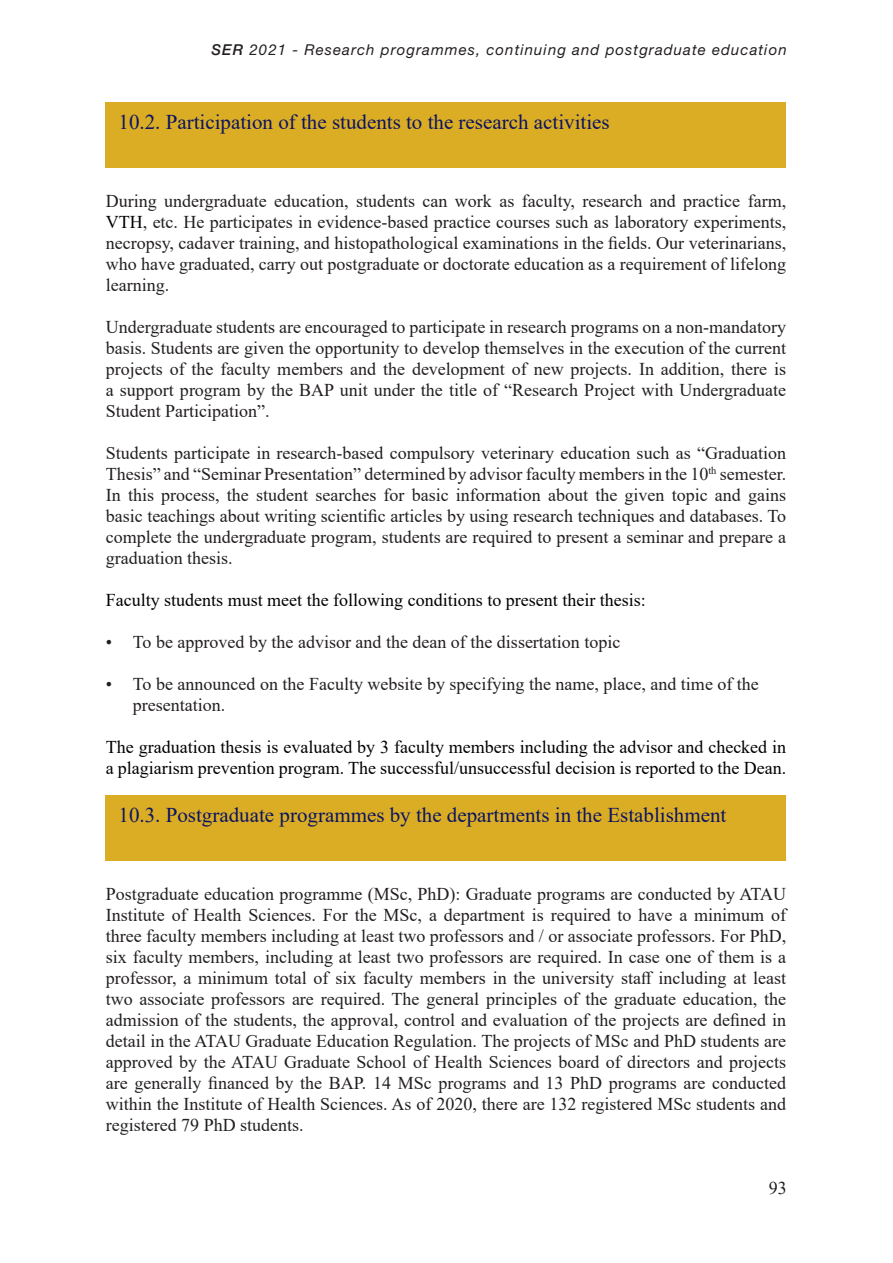
<style>
.page{position:relative;width:893px;height:1263px;background:#fff}
.page>*{position:absolute;margin:0;border:0;box-sizing:border-box;transform-origin:0 0}
.t1{font:21px "Times New Roman";color:#0d1461}
.t2{font:18px/21px "Times New Roman";color:#231f20;text-align:justify}
.t3{font:18px/21px "Times New Roman";color:#000}
.t4{font:italic 15px "Helvetica Neue LT Pro";letter-spacing:.07em;color:#231f20}
.s1{font-weight:500}
.s2{color:#000}
</style>
<div class="page">
<div style="left:106px;top:102px;width:680px;height:66px;background:#daad25"></div>
<div style="left:106px;top:795px;width:680px;height:66px;background:#daad25"></div>
<p class="t4" style="left:211px;top:40px;width:577px"><span class="s1">SER</span> 2021 - Research programmes, continuing and postgraduate education</p>
<p class="t1" style="left:119px;top:107px;width:493px">10.2. Participation of the students to the research activities</p>
<p class="t2" style="left:106px;top:190px;width:682px">During undergraduate education, students can work as faculty, research and practice farm, <span class="s2">VTH</span>, etc. He participates in evidence-based practice courses such as laboratory experiments, necropsy, cadaver training, and histopathological examinations in the fields. Our veterinarians, who have graduated, carry out postgraduate or doctorate education as a requirement of lifelong learning.</p>
<p class="t2" style="left:106px;top:316px;width:682px">Undergraduate students are encouraged to participate in research programs on a non-mandatory basis. Students are given the opportunity to develop themselves in the execution of the current projects of the faculty members and the development of new projects. In addition, there is a support program by the BAP unit under the title of “Research Project with Undergraduate Student Participation”.</p>
<p class="t2" style="left:106px;top:442px;width:682px">Students participate in research-based compulsory veterinary education such as “Graduation Thesis” and “Seminar Presentation” determined by advisor faculty members in the 10<sup>th</sup> semester.<br>In this process, the student searches for basic information about the given topic and gains basic teachings about writing scientific articles by using research techniques and databases. To complete the undergraduate program, students are required to present a seminar and prepare a graduation thesis.</p>
<p class="t3" style="left:106px;top:589px;width:541px">Faculty students must meet the following conditions to present their thesis:</p>
<p class="t2" style="left:106px;top:631px;width:516px">• To be approved by the advisor and the dean of the dissertation topic</p>
<p class="t2" style="left:133px;top:673px;width:628px;text-indent:-27px">• To be announced on the Faculty website by specifying the name, place, and time of the presentation.</p>
<p class="t3" style="left:106px;top:736px;width:682px">The graduation thesis is evaluated by 3 faculty members including the advisor and checked in a plagiarism prevention program. The successful/unsuccessful decision is reported to the Dean.</p>
<p class="t1" style="left:119px;top:800px;width:609px">10.3. Postgraduate programmes by the departments in the Establishment</p>
<p class="t2" style="left:106px;top:883px;width:682px">Postgraduate education programme (MSc, PhD): Graduate programs are conducted by ATAU Institute of Health Sciences. For the MSc, a department is required to have a minimum of three faculty members including at least two professors and / or associate professors. For PhD, six faculty members, including at least two professors are required. In case one of them is a professor, a minimum total of six faculty members in the university staff including at least two associate professors are required. The general principles of the graduate education, the admission of the students, the approval, control and evaluation of the projects are defined in detail in the ATAU Graduate Education Regulation. The projects of MSc and PhD students are approved by the ATAU Graduate School of Health Sciences board of directors and projects are generally financed by the BAP. 14 MSc programs and 13 PhD programs are conducted within the Institute of Health Sciences. As of 2020, there are 132 registered MSc students and registered 79 PhD students.</p>
<p class="t2" style="left:769px;top:1177px;width:19px">93</p>
</div>
